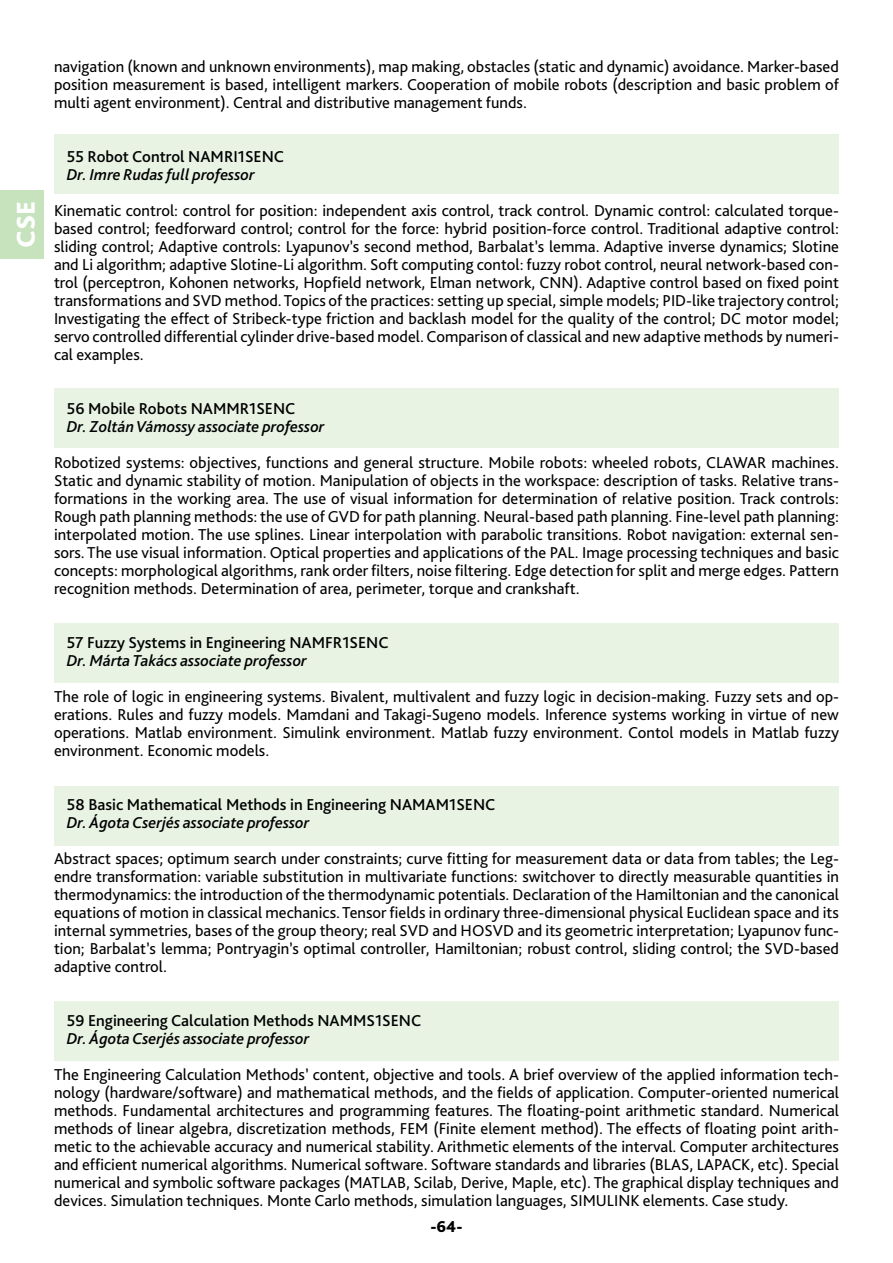
<style>
.page{position:relative;width:893px;height:1263px;background:#fff}
.page>*{position:absolute;margin:0;border:0;box-sizing:border-box;transform-origin:0 0}
.t1{font:800 27px "Bliss Pro";color:#fff}
.t2{font:16.5px/18px "Bliss Pro";color:#000;text-align:justify}
.t3{font:500 16.5px "Bliss Pro";color:#000}
.t4{font:italic 500 16.5px "Bliss Pro";color:#000}
.t5{font:800 16.5px "Bliss Pro";color:#000}
</style>
<div class="page">
<div style="left:54px;top:134px;width:785px;height:59px;background:#e8f3e4"></div>
<div style="left:54px;top:388px;width:785px;height:60px;background:#e8f3e4"></div>
<div style="left:54px;top:623px;width:785px;height:59px;background:#e8f3e4"></div>
<div style="left:54px;top:787px;width:785px;height:59px;background:#e8f3e4"></div>
<div style="left:54px;top:1001px;width:785px;height:59px;background:#e8f3e4"></div>
<div style="left:0;top:190px;width:43px;height:68px;background:#c6e3bd"></div>
<h1 class="t1" style="left:9px;top:248px;width:49px;rotate:-90deg">CSE</h1>
<p class="t2" style="left:54px;top:57px;width:786px">navigation (known and unknown environments), map making, obstacles (static and dynamic) avoidance. Marker-based position measurement is based, intelligent markers. Cooperation of mobile robots (description and basic problem of multi agent environment). Central and distributive management funds.</p>
<p class="t3" style="left:67px;top:146px;width:219px">55 Robot Control NAMRI1SENC</p>
<p class="t4" style="left:67px;top:164px;width:189px">Dr. Imre Rudas full professor</p>
<p class="t2" style="left:54px;top:201px;width:786px">Kinematic control: control for position: independent axis control, track control. Dynamic control: calculated torque&shy;based control; feedforward control; control for the force: hybrid position-force control. Traditional adaptive control: sliding control; Adaptive controls: Lyapunov’s second method, Barbalat’s lemma. Adaptive inverse dynamics; Slotine and Li algorithm; adaptive Slotine-Li algorithm. Soft computing contol: fuzzy robot control, neural network-based con&shy;trol (perceptron, Kohonen networks, Hopfield network, Elman network, CNN). Adaptive control based on fixed point transformations and SVD method. Topics of the practices: setting up special, simple models; PID-like trajectory control; Investigating the effect of Stribeck-type friction and backlash model for the quality of the control; DC motor model; servo controlled differential cylinder drive-based model. Comparison of classical and new adaptive methods by numeri&shy;cal examples.</p>
<p class="t3" style="left:67px;top:398px;width:230px">56 Mobile Robots NAMMR1SENC</p>
<p class="t4" style="left:67px;top:416px;width:259px">Dr. Zoltán Vámossy associate professor</p>
<p class="t2" style="left:54px;top:453px;width:786px">Robotized systems: objectives, functions and general structure. Mobile robots: wheeled robots, CLAWAR machines.<br>Static and dynamic stability of motion. Manipulation of objects in the workspace: description of tasks. Relative trans&shy;formations in the working area. The use of visual information for determination of relative position. Track controls:<br>Rough path planning methods: the use of GVD for path planning. Neural-based path planning. Fine-level path planning: interpolated motion. The use splines. Linear interpolation with parabolic transitions. Robot navigation: external sen&shy;sors. The use visual information. Optical properties and applications of the PAL. Image processing techniques and basic concepts: morphological algorithms, rank order filters, noise filtering. Edge detection for split and merge edges. Pattern recognition methods. Determination of area, perimeter, torque and crankshaft.</p>
<p class="t3" style="left:67px;top:632px;width:323px">57 Fuzzy Systems in Engineering NAMFR1SENC</p>
<p class="t4" style="left:67px;top:650px;width:242px">Dr. Márta Takács associate professor</p>
<p class="t2" style="left:54px;top:687px;width:786px">The role of logic in engineering systems. Bivalent, multivalent and fuzzy logic in decision-making. Fuzzy sets and op&shy;erations. Rules and fuzzy models. Mamdani and Takagi-Sugeno models. Inference systems working in virtue of new operations. Matlab environment. Simulink environment. Matlab fuzzy environment. Contol models in Matlab fuzzy environment. Economic models.</p>
<p class="t3" style="left:67px;top:794px;width:430px">58 Basic Mathematical Methods in Engineering NAMAM1SENC</p>
<p class="t4" style="left:67px;top:812px;width:244px">Dr. Ágota Cserjés associate professor</p>
<p class="t2" style="left:54px;top:849px;width:786px">Abstract spaces; optimum search under constraints; curve fitting for measurement data or data from tables; the Leg&shy;endre transformation: variable substitution in multivariate functions: switchover to directly measurable quantities in thermodynamics: the introduction of the thermodynamic potentials. Declaration of the Hamiltonian and the canonical equations of motion in classical mechanics. Tensor fields in ordinary three-dimensional physical Euclidean space and its internal symmetries, bases of the group theory; real SVD and HOSVD and its geometric interpretation; Lyapunov func&shy;tion; Barbalat’s lemma; Pontryagin’s optimal controller, Hamiltonian; robust control, sliding control; the SVD-based adaptive control.</p>
<p class="t3" style="left:67px;top:1010px;width:356px">59 Engineering Calculation Methods NAMMS1SENC</p>
<p class="t4" style="left:67px;top:1028px;width:244px">Dr. Ágota Cserjés associate professor</p>
<p class="t2" style="left:54px;top:1065px;width:786px">The Engineering Calculation Methods’ content, objective and tools. A brief overview of the applied information tech&shy;nology (hardware/software) and mathematical methods, and the fields of application. Computer-oriented numerical methods. Fundamental architectures and programming features. The floating-point arithmetic standard. Numerical methods of linear algebra, discretization methods, FEM (Finite element method). The effects of floating point arith&shy;metic to the achievable accuracy and numerical stability. Arithmetic elements of the interval. Computer architectures and efficient numerical algorithms. Numerical software. Software standards and libraries (BLAS, LAPACK, etc). Special numerical and symbolic software packages (MATLAB, Scilab, Derive, Maple, etc). The graphical display techniques and devices. Simulation techniques. Monte Carlo methods, simulation languages, SIMULINK elements. Case study.</p>
<p class="t5" style="left:430px;top:1216px;width:34px">-64-</p>
</div>
